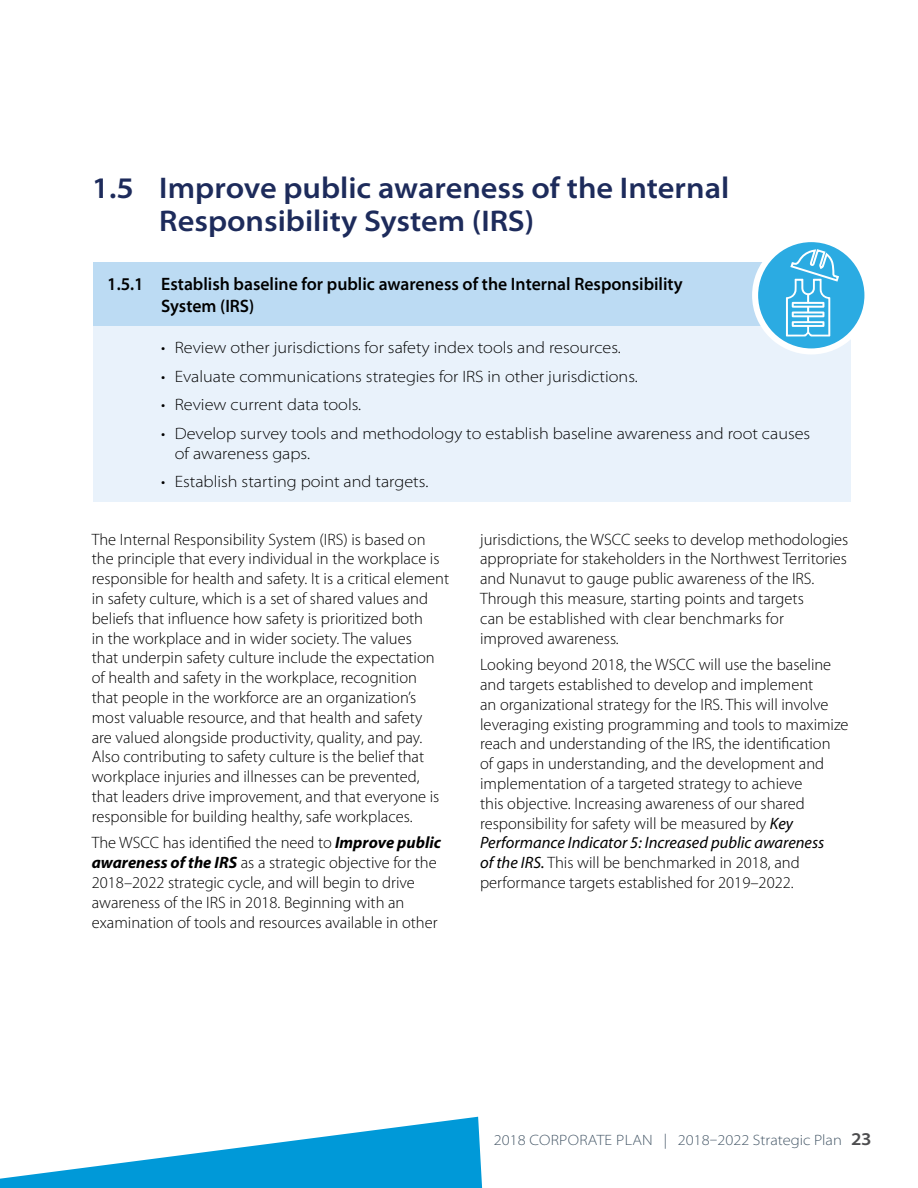
<style>
.page{position:relative;width:918px;height:1188px;background:#fff}
.page>*{position:absolute;margin:0;border:0;box-sizing:border-box;transform-origin:0 0}
.t1{font:600 semi-expanded 30px/33px "Myriad Pro";color:#1d2b5b}
.t2{font:600 semi-expanded 18px/21.6px "Myriad Pro";color:#000;scale:.91 1}
.t3{font:300 16.5px/19.8px "Myriad Pro";color:#000}
.t4{font:300 semi-expanded 16.5px/19.8px "Myriad Pro";color:#000}
.t5{font:300 semi-expanded 15px "Myriad Pro";color:#455767}
.s1{font-weight:700;font-style:italic}
.s2{font-weight:400;font-style:italic}
.s3{font-weight:600;font-size:18px;color:#4d4d4f}
</style>
<div class="page">
<svg style="left:0;top:1117px;width:483px;height:71px"></svg>
<div style="left:93px;top:262px;width:757px;height:64px;background:#bcdbf3"></div>
<div style="left:93px;top:326px;width:757px;height:176px;background:#e9f2fb"></div>
<svg style="left:755px;top:243px;width:108px;height:107px"></svg>
<div style="left:752px;top:236px;width:118px;height:118px;border:6px solid #fff;border-radius:50%"></div>
<h1 class="t1" style="left:159px;top:172px;width:571px;text-indent:-67px">1.5 Improve public awareness of the Internal<br>Responsibility System (IRS)</h1>
<p class="t2" style="left:161px;top:274px;width:575px;text-indent:-54px">1.5.1 Establish baseline for public awareness of the Internal Responsibility<br>System (IRS)</p>
<p class="t4" style="left:161px;top:338px;width:461px">• Review other jurisdictions for safety index tools and resources.</p>
<p class="t4" style="left:161px;top:366px;width:478px">• Evaluate communications strategies for IRS in other jurisdictions.</p>
<p class="t4" style="left:161px;top:395px;width:201px">• Review current data tools.</p>
<p class="t4" style="left:175px;top:424px;width:637px;text-indent:-13px">• Develop survey tools and methodology to establish baseline awareness and root causes of awareness gaps.</p>
<p class="t4" style="left:161px;top:472px;width:269px">• Establish starting point and targets.</p>
<p class="t3" style="left:92px;top:529px;width:359px">The Internal Responsibility System (IRS) is based on the principle that every individual in the workplace is responsible for health and safety. It is a critical element in safety culture, which is a set of shared values and beliefs that influence how safety is prioritized both<br>in the workplace and in wider society. The values<br>that underpin safety culture include the expectation of health and safety in the workplace, recognition<br>that people in the workforce are an organization’s most valuable resource, and that health and safety<br>are valued alongside productivity, quality, and pay.<br>Also contributing to safety culture is the belief that workplace injuries and illnesses can be prevented, that leaders drive improvement, and that everyone is responsible for building healthy, safe workplaces.</p>
<p class="t3" style="left:92px;top:833px;width:351px">The WSCC has identified the need to <span class="s1">Improve public awareness of the IRS</span> as a strategic objective for the 2018–2022 strategic cycle, and will begin to drive awareness of the IRS in 2018. Beginning with an examination of tools and resources available in other</p>
<p class="t3" style="left:480px;top:529px;width:370px">jurisdictions, the WSCC seeks to develop methodologies appropriate for stakeholders in the Northwest Territories and Nunavut to gauge public awareness of the IRS.<br>Through this measure, starting points and targets<br>can be established with clear benchmarks for improved awareness.</p>
<p class="t3" style="left:480px;top:655px;width:370px">Looking beyond 2018, the WSCC will use the baseline and targets established to develop and implement<br>an organizational strategy for the IRS. This will involve leveraging existing programming and tools to maximize reach and understanding of the IRS, the identification<br>of gaps in understanding, and the development and implementation of a targeted strategy to achieve<br>this objective. Increasing awareness of our shared responsibility for safety will be measured by <span class="s2">Key Performance Indicator 5: Increased public awareness<br>of the IRS.</span> This will be benchmarked in 2018, and performance targets established for 2019–2022.</p>
<p class="t5" style="left:494px;top:1131px;width:379px">2018 CORPORATE PLAN | 2018–2022 Strategic Plan <span class="s3">23</span></p>
</div>
